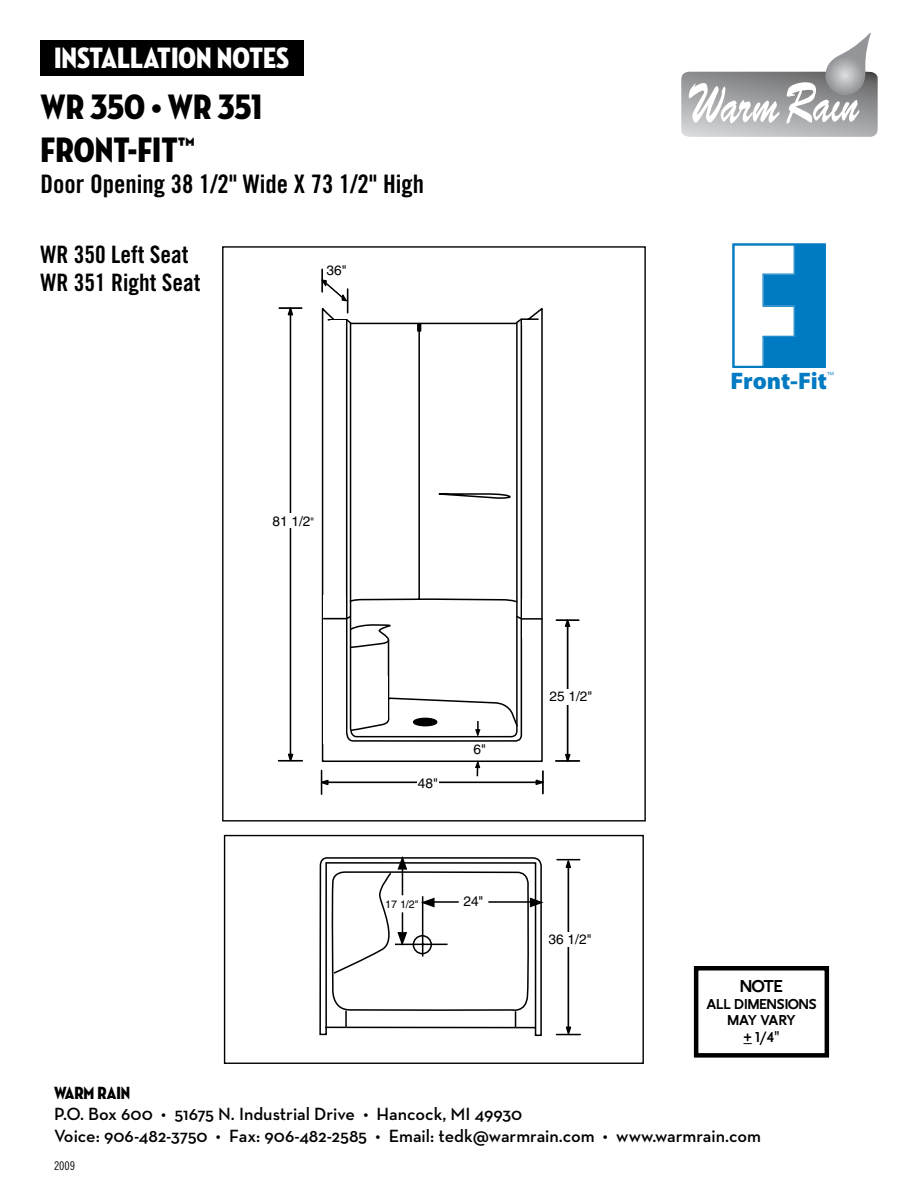
<style>
.page{position:relative;width:918px;height:1188px;background:#fff}
.page>*{position:absolute;margin:0;border:0;box-sizing:border-box;transform-origin:0 0}
.t1{font:36px/43.2px "Neutraface Condensed Titling";color:#000}
.t2{font:30px "Neutraface Condensed Titling";color:#fff}
.t3{font:25.5px "Trade Gothic Bold Cond Twenty";color:#000}
.t4{font:24px/28.8px "Trade Gothic Bold Cond Twenty";color:#000}
.t5{font:900 24px "Myriad Pro";letter-spacing:-.005em;color:#007ac2}
.t6{font:600 18px/21.6px "Neutraface Text";color:#000}
.t7{font:18px "Neutraface Condensed Titling";color:#000}
.t8{font:700 18px "AS Full Life Sans";color:#000}
.t9{font:700 15px/16.5px "AS Full Life Sans";letter-spacing:-.005em;color:#000;text-align:center}
.t10{font:13.8px "Helvetica";color:#000}
.t11{font:13.65px "Helvetica";color:#000}
.t12{font:12px "Trade Gothic Cond Eighteen";color:#000}
.t13{font:10.8px "Helvetica";color:#000}
.s1{font-family:"Graphite";font-weight:900}
.s2{font-family:"AA Full Life"}
</style>
<div class="page">
<svg style="left:321px;top:305px;width:222px;height:457px"></svg>
<hr style="left:542px;top:771px;width:2px;height:23px;background:#000">
<hr style="left:322px;top:782px;width:221px;height:1px;background:#000">
<svg style="left:320px;top:770px;width:9px;height:24px"></svg>
<svg style="left:535px;top:778px;width:9px;height:8px"></svg>
<hr style="left:279px;top:307px;width:23px;height:2px;background:#000">
<hr style="left:290px;top:308px;width:1px;height:448px;background:#000">
<svg style="left:279px;top:753px;width:23px;height:9px"></svg>
<svg style="left:286px;top:307px;width:8px;height:9px"></svg>
<hr style="left:321px;top:269px;width:2px;height:23px;background:#000">
<hr style="left:556px;top:760px;width:24px;height:2px;background:#000">
<hr style="left:556px;top:619px;width:23px;height:2px;background:#000">
<hr style="left:567px;top:622px;width:1px;height:139px;background:#000">
<svg style="left:564px;top:753px;width:8px;height:9px"></svg>
<svg style="left:564px;top:619px;width:8px;height:9px"></svg>
<svg style="left:321px;top:278px;width:27px;height:35px"></svg>
<div style="left:271px;top:514px;width:37px;height:14px;background:#fff"></div>
<div style="left:417px;top:774px;width:22px;height:15px;background:#fff"></div>
<div style="left:556px;top:690px;width:22px;height:15px;background:#fff"></div>
<div style="left:331px;top:321px;width:15px;height:5px;background:#fff"></div>
<div style="left:522px;top:320px;width:9px;height:5px;background:#fff"></div>
<div style="left:324px;top:595px;width:22px;height:148px;background:#fff"></div>
<svg style="left:322px;top:615px;width:23px;height:34px"></svg>
<svg style="left:345px;top:317px;width:178px;height:421px"></svg>
<svg style="left:412px;top:492px;width:131px;height:245px"></svg>
<svg style="left:474px;top:761px;width:7px;height:16px"></svg>
<svg style="left:319px;top:856px;width:224px;height:181px"></svg>
<div style="left:224px;top:835px;width:420px;height:229px;border:1px solid #000"></div>
<hr style="left:568px;top:866px;width:1px;height:164px;background:#000">
<svg style="left:556px;top:1026px;width:24px;height:9px"></svg>
<svg style="left:557px;top:859px;width:23px;height:10px"></svg>
<div style="left:555px;top:932px;width:22px;height:15px;background:#fff"></div>
<div style="left:40px;top:41px;width:264px;height:35px;background:#000"></div>
<div style="left:694px;top:966px;width:135px;height:92px;border:4px solid #000"></div>
<svg style="left:681px;top:33px;width:197px;height:104px"></svg>
<svg style="left:732px;top:244px;width:94px;height:124px"></svg>
<h2 class="t2" style="left:54px;top:40px;width:237px">INSTALLATION NOTES</h2>
<h1 class="t1" style="left:40px;top:86px;width:223px">WR 350 • WR 351<br>FRONT-FIT™</h1>
<h3 class="t3" style="left:40px;top:168px;width:385px">Door Opening 38 1/2" Wide X 73 1/2" High</h3>
<h3 class="t4" style="left:40px;top:240px;width:161px">WR 350 Left Seat<br>WR 351 Right Seat</h3>
<p class="t11" style="left:327px;top:262px;width:22px">36"</p>
<p class="t11" style="left:273px;top:513px;width:43px">81 1/2<span class="s1">"</span></p>
<p class="t11" style="left:418px;top:775px;width:22px">48"</p>
<p class="t11" style="left:473px;top:742px;width:14px">6"</p>
<p class="t13" style="left:385px;top:898px;width:35px">17 1/2"</p>
<p class="t10" style="left:463px;top:893px;width:22px">24"</p>
<p class="t11" style="left:549px;top:689px;width:44px">25 1/2"</p>
<p class="t11" style="left:549px;top:931px;width:44px">36 1/2"</p>
<h3 class="t5" style="left:731px;top:364px;width:105px">Front-Fit<sup>™</sup></h3>
<p class="t8" style="left:740px;top:976px;width:44px">NOTE</p>
<p class="t9" style="left:706px;top:996px;width:112px">ALL DIMENSIONS<br>MAY VARY<br>+ 1/4<span class="s2">"</span></p>
<p class="t7" style="left:54px;top:1082px;width:78px">WARM RAIN</p>
<p class="t6" style="left:54px;top:1103px;width:709px">P.O. Box 600 • 51675 N. Industrial Drive • Hancock, MI 49930<br>Voice: 906-482-3750 • Fax: 906-482-2585 • Email: tedk@warmrain.com • www.warmrain.com</p>
<p class="t12" style="left:54px;top:1159px;width:23px">2009</p>
</div>
